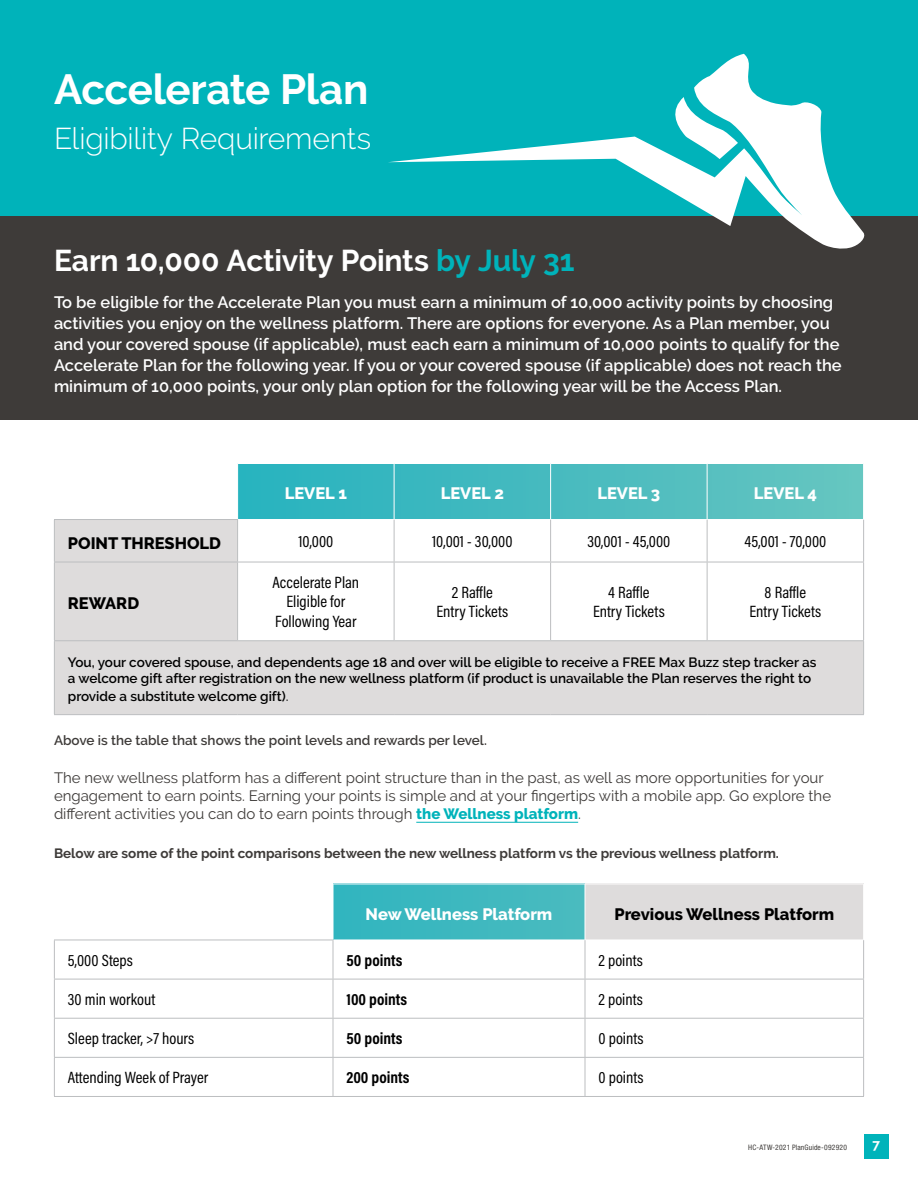
<style>
.page{position:relative;width:918px;height:1188px;background:#fff}
.page>*{position:absolute;margin:0;border:0;box-sizing:border-box;transform-origin:0 0}
.t1{font:700 42px "Raleway";letter-spacing:-.01em;color:#fff}
.t2{font:700 30px "Raleway";letter-spacing:-.005em;color:#fff}
.t3{font:300 30px "Raleway";letter-spacing:-.01em;color:#fff}
.t4{font:600 16.5px/21px "Raleway";color:#fff}
.t5{font:16.5px/19.8px "Acumin Pro Cond";color:#000;text-align:center}
.t6{font:800 16.5px "Raleway";color:#000}
.t7{font:800 16.5px "Raleway";color:#fff}
.t8{font:700 16.5px "Acumin Pro Cond";color:#000}
.t9{font:15px/18px "Raleway";color:#3e3b39}
.t10{font:600 13.5px/16.2px "Raleway";color:#000}
.t11{font:700 13.5px "Raleway";color:#3e3b39}
.t12{font:600 13.5px "Raleway";color:#3e3b39}
.t13{font:700 13.5px "Raleway";color:#fff}
.t14{font:condensed 7.5px "Helvetica Neue LT Std";letter-spacing:.025em;color:#3e3b39}
.s1{color:#00b3ba}
.s2{font-weight:400;font-size:15px}
.s3{font-weight:800;color:#00b3ba}
</style>
<div class="page">
<div style="left:0;top:216px;width:918px;height:203px;background:#3e3b39"></div>
<div style="left:0;top:0;width:918px;height:216px;background:#00b3ba"></div>
<svg style="left:388px;top:54px;width:477px;height:195px"></svg>
<hr style="left:416px;top:822px;width:162px;height:1px;background:#00b3ba">
<svg style="left:238px;top:464px;width:625px;height:55px;background:#46bbbf"></svg>
<svg style="left:55px;top:520px;width:808px;height:194px;fill:#dedcdc"></svg>
<hr style="left:394px;top:464px;width:1px;height:55px;background:#fff">
<hr style="left:550px;top:464px;width:1px;height:55px;background:#fff">
<hr style="left:707px;top:464px;width:1px;height:55px;background:#fff">
<hr style="left:54px;top:519px;width:184px;height:1px;background:#bcbec0">
<hr style="left:54px;top:520px;width:1px;height:42px;background:#bcbec0">
<hr style="left:237px;top:520px;width:1px;height:42px;background:#bcbec0">
<hr style="left:394px;top:520px;width:1px;height:42px;background:#bcbec0">
<hr style="left:550px;top:520px;width:1px;height:42px;background:#bcbec0">
<hr style="left:707px;top:520px;width:1px;height:42px;background:#bcbec0">
<hr style="left:863px;top:520px;width:1px;height:42px;background:#bcbec0">
<hr style="left:54px;top:562px;width:184px;height:1px;background:#bcbec0">
<hr style="left:54px;top:562px;width:1px;height:78px;background:#bcbec0">
<hr style="left:238px;top:562px;width:156px;height:1px;background:#bcbec0">
<hr style="left:237px;top:562px;width:1px;height:78px;background:#bcbec0">
<hr style="left:394px;top:562px;width:157px;height:1px;background:#bcbec0">
<hr style="left:394px;top:562px;width:1px;height:78px;background:#bcbec0">
<hr style="left:551px;top:562px;width:156px;height:1px;background:#bcbec0">
<hr style="left:550px;top:562px;width:1px;height:78px;background:#bcbec0">
<hr style="left:707px;top:562px;width:157px;height:1px;background:#bcbec0">
<hr style="left:707px;top:562px;width:1px;height:78px;background:#bcbec0">
<hr style="left:863px;top:562px;width:1px;height:78px;background:#bcbec0">
<hr style="left:54px;top:640px;width:184px;height:1px;background:#bcbec0">
<hr style="left:54px;top:641px;width:1px;height:73px;background:#bcbec0">
<hr style="left:238px;top:640px;width:156px;height:1px;background:#bcbec0">
<hr style="left:394px;top:640px;width:157px;height:1px;background:#bcbec0">
<hr style="left:551px;top:640px;width:156px;height:1px;background:#bcbec0">
<hr style="left:707px;top:640px;width:157px;height:1px;background:#bcbec0">
<hr style="left:863px;top:641px;width:1px;height:73px;background:#bcbec0">
<hr style="left:54px;top:714px;width:184px;height:1px;background:#bcbec0">
<hr style="left:238px;top:714px;width:156px;height:1px;background:#bcbec0">
<hr style="left:394px;top:714px;width:157px;height:1px;background:#bcbec0">
<hr style="left:551px;top:714px;width:156px;height:1px;background:#bcbec0">
<hr style="left:707px;top:714px;width:157px;height:1px;background:#bcbec0">
<div style="left:333px;top:884px;width:252px;height:56px;background:#3db8bf"></div>
<div style="left:585px;top:884px;width:279px;height:56px;background:#dedcdc"></div>
<hr style="left:333px;top:884px;width:252px;height:1px;background:#fff">
<hr style="left:333px;top:884px;width:1px;height:56px;background:#fff">
<hr style="left:585px;top:884px;width:279px;height:1px;background:#fff">
<hr style="left:585px;top:884px;width:1px;height:56px;background:#fff">
<hr style="left:863px;top:884px;width:1px;height:56px;background:#fff">
<hr style="left:54px;top:940px;width:279px;height:1px;background:#bcbec0">
<hr style="left:54px;top:940px;width:1px;height:39px;background:#bcbec0">
<hr style="left:333px;top:940px;width:1px;height:39px;background:#bcbec0">
<hr style="left:585px;top:940px;width:1px;height:39px;background:#bcbec0">
<hr style="left:863px;top:940px;width:1px;height:39px;background:#bcbec0">
<hr style="left:54px;top:979px;width:279px;height:1px;background:#bcbec0">
<hr style="left:54px;top:979px;width:1px;height:39px;background:#bcbec0">
<hr style="left:333px;top:979px;width:252px;height:1px;background:#bcbec0">
<hr style="left:333px;top:979px;width:1px;height:39px;background:#bcbec0">
<hr style="left:585px;top:979px;width:279px;height:1px;background:#bcbec0">
<hr style="left:585px;top:979px;width:1px;height:39px;background:#bcbec0">
<hr style="left:863px;top:979px;width:1px;height:39px;background:#bcbec0">
<hr style="left:54px;top:1018px;width:279px;height:1px;background:#bcbec0">
<hr style="left:54px;top:1019px;width:1px;height:38px;background:#bcbec0">
<hr style="left:333px;top:1018px;width:252px;height:1px;background:#bcbec0">
<hr style="left:333px;top:1019px;width:1px;height:38px;background:#bcbec0">
<hr style="left:585px;top:1018px;width:279px;height:1px;background:#bcbec0">
<hr style="left:585px;top:1019px;width:1px;height:38px;background:#bcbec0">
<hr style="left:863px;top:1019px;width:1px;height:38px;background:#bcbec0">
<hr style="left:54px;top:1057px;width:279px;height:1px;background:#bcbec0">
<hr style="left:54px;top:1058px;width:1px;height:38px;background:#bcbec0">
<hr style="left:333px;top:1057px;width:252px;height:1px;background:#bcbec0">
<hr style="left:333px;top:1058px;width:1px;height:38px;background:#bcbec0">
<hr style="left:585px;top:1057px;width:279px;height:1px;background:#bcbec0">
<hr style="left:585px;top:1058px;width:1px;height:38px;background:#bcbec0">
<hr style="left:863px;top:1058px;width:1px;height:38px;background:#bcbec0">
<hr style="left:54px;top:1096px;width:279px;height:1px;background:#bcbec0">
<hr style="left:333px;top:1096px;width:252px;height:1px;background:#bcbec0">
<hr style="left:585px;top:1096px;width:279px;height:1px;background:#bcbec0">
<div style="left:864px;top:1134px;width:25px;height:25px;background:#00b3ba"></div>
<h1 class="t1" style="left:54px;top:65px;width:316px">Accelerate Plan</h1>
<h2 class="t3" style="left:54px;top:121px;width:319px">Eligibility Requirements</h2>
<h2 class="t2" style="left:54px;top:243px;width:522px">Earn 10,000 Activity Points <span class="s1">by July 31</span></h2>
<p class="t4" style="left:54px;top:292px;width:789px">To be eligible for the Accelerate Plan you must earn a minimum of 10,000 activity points by choosing activities you enjoy on the wellness platform. There are options for everyone. As a Plan member, you and your covered spouse (if applicable), must each earn a minimum of 10,000 points to qualify for the Accelerate Plan for the following year. If you or your covered spouse (if applicable) does not reach the minimum of 10,000 points, your only plan option for the following year will be the Access Plan.</p>
<p class="t7" style="left:285px;top:484px;width:64px">LEVEL 1</p>
<p class="t7" style="left:441px;top:484px;width:65px">LEVEL 2</p>
<p class="t7" style="left:597px;top:484px;width:64px">LEVEL 3</p>
<p class="t7" style="left:754px;top:484px;width:65px">LEVEL 4</p>
<p class="t6" style="left:68px;top:533px;width:155px">POINT THRESHOLD</p>
<p class="t5" style="left:298px;top:531px;width:36px">10,000</p>
<p class="t5" style="left:432px;top:531px;width:82px">10,001 - 30,000</p>
<p class="t5" style="left:587px;top:531px;width:85px">30,001 - 45,000</p>
<p class="t5" style="left:744px;top:531px;width:84px">45,001 - 70,000</p>
<p class="t5" style="left:272px;top:572px;width:88px">Accelerate Plan<br>Eligible for<br>Following Year</p>
<p class="t5" style="left:437px;top:582px;width:73px">2 Raffle<br>Entry Tickets</p>
<p class="t5" style="left:593px;top:582px;width:73px">4 Raffle<br>Entry Tickets</p>
<p class="t5" style="left:750px;top:582px;width:73px">8 Raffle<br>Entry Tickets</p>
<p class="t10" style="left:68px;top:654px;width:750px">You, your covered spouse, and dependents age 18 and over will be eligible to receive a FREE Max Buzz step tracker as a welcome gift after registration on the new wellness platform (if product is unavailable the Plan reserves the right to</p>
<p class="t10" style="left:68px;top:688px;width:222px">provide a substitute welcome gift)<span class="s2">.</span></p>
<p class="t12" style="left:54px;top:733px;width:434px">Above is the table that shows the point levels and rewards per level.</p>
<p class="t9" style="left:54px;top:769px;width:779px">The new wellness platform has a different point structure than in the past, as well as more opportunities for your engagement to earn points. Earning your points is simple and at your fingertips with a mobile app. Go explore the different activities you can do to earn points through <span class="s3">the Wellness platform</span>.</p>
<p class="t11" style="left:54px;top:845px;width:726px">Below are some of the point comparisons between the new wellness platform vs the previous wellness platform.</p>
<p class="t6" style="left:68px;top:594px;width:73px">REWARD</p>
<p class="t7" style="left:366px;top:905px;width:188px">New Wellness Platform</p>
<p class="t6" style="left:615px;top:905px;width:221px">Previous Wellness Platform</p>
<p class="t5" style="left:68px;top:950px;width:67px">5,000 Steps</p>
<p class="t8" style="left:347px;top:949px;width:58px">50 points</p>
<p class="t5" style="left:599px;top:950px;width:46px">2 points</p>
<p class="t5" style="left:68px;top:989px;width:89px">30 min workout</p>
<p class="t8" style="left:347px;top:988px;width:62px">100 points</p>
<p class="t5" style="left:599px;top:989px;width:46px">2 points</p>
<p class="t5" style="left:68px;top:1028px;width:128px">Sleep tracker, &gt;7 hours</p>
<p class="t8" style="left:347px;top:1027px;width:58px">50 points</p>
<p class="t5" style="left:599px;top:1028px;width:47px">0 points</p>
<p class="t5" style="left:68px;top:1067px;width:142px">Attending Week of Prayer</p>
<p class="t8" style="left:347px;top:1066px;width:65px">200 points</p>
<p class="t5" style="left:599px;top:1067px;width:47px">0 points</p>
<p class="t14" style="left:748px;top:1143px;width:100px">HC-ATW-2021 PlanGuide-092920</p>
<p class="t13" style="left:873px;top:1136px;width:9px">7</p>
</div>
